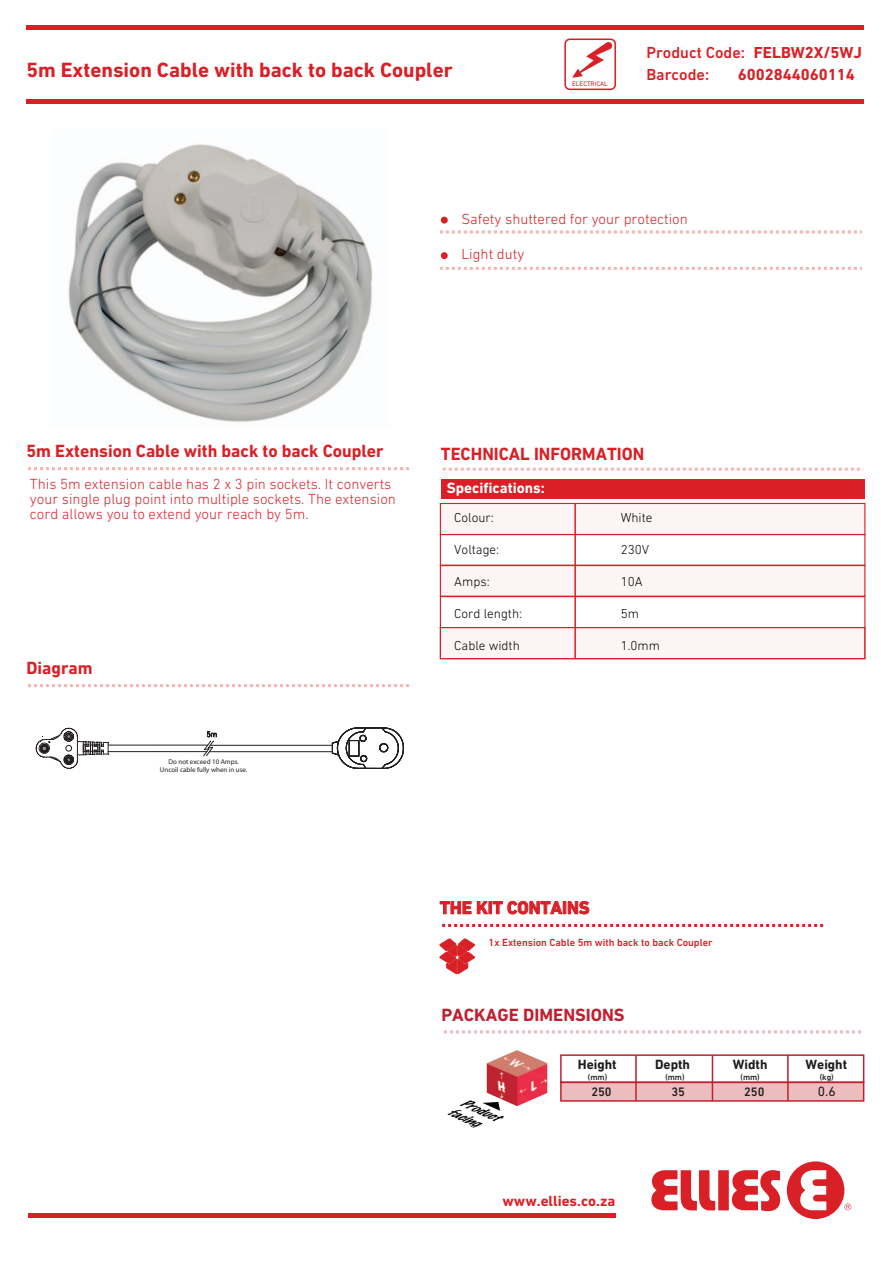
<style>
.page{position:relative;width:893px;height:1263px;background:#fff}
.page>*{position:absolute;margin:0;border:0;box-sizing:border-box;transform-origin:0 0}
.t1{font:700 21px "DIN Next LT Pro";color:#d92026}
.t2{font:700 18px "DIN Next LT Pro";color:#d92026}
.t3{font:700 18px "DIN Next LT Pro";color:#bf2030}
.t4{font:700 16.2px/22.5px "DIN Next LT Pro";color:#d92026}
.t5{font:500 16.2px/22.5px "DIN Next LT Pro";color:#d92026}
.t6{font:700 15.15px "DIN Next LT Pro";color:#fff}
.t7{font:700 15px "DIN Next LT Pro";color:#d92026}
.t8{font:300 14.85px/15px "DIN Next LT Pro";color:#dc242e}
.t9{font:300 14.85px "DIN Next LT Pro";color:#d92026}
.t10{font:700 13.65px "DIN Next LT Pro";color:#201c1e}
.t11{font:13.65px "DIN Next LT Pro";color:#201c1e}
.t12{font:300 13.2px "DIN Next LT Pro";color:#040503}
.t13{font:500 12.45px "DIN Next LT Pro";color:#201c1e}
.t14{font:500 10.5px "DIN Next LT Pro";color:#d92026}
.t15{font:500 8.55px "DIN Next LT Pro";color:#201c1e}
.t16{font:7.05px/8.4px "Myriad Pro";color:#201d1e;text-align:center}
.t17{font:6.75px "DIN Next LT Pro";color:#d92026}
</style>
<div class="page">
<div style="left:26px;top:99px;width:837px;height:5px;background:#d92026"></div>
<div style="left:26px;top:25px;width:838px;height:5px;background:#d92026"></div>
<svg style="left:28px;top:467px;width:381px;height:3px"></svg>
<svg style="left:28px;top:684px;width:381px;height:3px"></svg>
<svg style="left:439px;top:938px;width:36px;height:36px"></svg>
<svg style="left:440px;top:901px;width:31px;height:13px"></svg>
<svg style="left:477px;top:900px;width:112px;height:15px"></svg>
<svg style="left:442px;top:924px;width:382px;height:3px"></svg>
<svg style="left:651px;top:1161px;width:200px;height:58px"></svg>
<hr style="left:28px;top:1213px;width:587px;height:4px;background:#d92026">
<svg style="left:443px;top:468px;width:421px;height:3px"></svg>
<div style="left:441px;top:479px;width:169px;height:19px;background:#d92026"></div>
<div style="left:610px;top:479px;width:255px;height:19px;background:#d92026"></div>
<svg style="left:440px;top:230px;width:422px;height:3px"></svg>
<div style="left:441px;top:217px;width:7px;height:7px;background:#d92026;border-radius:50%"></div>
<div style="left:441px;top:252px;width:7px;height:7px;background:#d92026;border-radius:50%"></div>
<svg style="left:440px;top:267px;width:422px;height:3px"></svg>
<svg style="left:564px;top:38px;width:52px;height:52px"></svg>
<div style="left:440px;top:503px;width:425px;height:32px;border:1px solid #d92026"></div>
<svg style="left:440px;top:565px;width:426px;height:94px"></svg>
<hr style="left:574px;top:503px;width:2px;height:156px;background:#d92026">
<svg style="left:444px;top:1030px;width:417px;height:3px"></svg>
<div style="left:561px;top:1083px;width:303px;height:18px;background:#ecbcbf"></div>
<img style="left:487px;top:1050px;width:60px;height:56px">
<div style="left:560px;top:1054px;width:304px;height:29px;border:2px solid #bf2030"></div>
<div style="left:560px;top:1081px;width:304px;height:21px;border:2px solid #bf2030"></div>
<hr style="left:635px;top:1055px;width:2px;height:46px;background:#bf2030">
<hr style="left:712px;top:1055px;width:1px;height:46px;background:#bf2030">
<hr style="left:787px;top:1055px;width:2px;height:46px;background:#bf2030">
<img style="left:447px;top:1099px;width:62px;height:29px">
<svg style="left:482px;top:1102px;width:18px;height:9px"></svg>
<img style="left:68px;top:144px;width:305px;height:278px">
<hr style="left:108px;top:745px;width:100px;height:1px;background:#231f20">
<hr style="left:210px;top:745px;width:122px;height:1px;background:#231f20">
<hr style="left:108px;top:751px;width:99px;height:1px;background:#231f20">
<hr style="left:209px;top:751px;width:123px;height:1px;background:#231f20">
<svg style="left:202px;top:731px;width:15px;height:26px"></svg>
<svg style="left:35px;top:727px;width:74px;height:42px"></svg>
<svg style="left:332px;top:728px;width:72px;height:41px"></svg>
<h1 class="t1" style="left:26px;top:57px;width:428px">5m Extension Cable with back to back Coupler</h1>
<p class="t17" style="left:572px;top:80px;width:37px">ELECTRICAL</p>
<p class="t5" style="left:646px;top:41px;width:100px">Product Code:<br>Barcode:</p>
<p class="t4" style="left:738px;top:41px;width:126px;text-indent:16px">FELBW2X/5WJ<br>6002844060114</p>
<p class="t9" style="left:461px;top:210px;width:228px">Safety shuttered for your protection</p>
<p class="t9" style="left:461px;top:246px;width:64px">Light duty</p>
<p class="t2" style="left:27px;top:440px;width:359px">5m Extension Cable with back to back Coupler</p>
<p class="t8" style="left:30px;top:476px;width:367px">This 5m extension cable has 2 x 3 pin sockets. It converts your single plug point into multiple sockets. The extension cord allows you to extend your reach by 5m.</p>
<p class="t2" style="left:27px;top:657px;width:68px">Diagram</p>
<p class="t16" style="left:160px;top:757px;width:89px">Do not exceed 10 Amps.<br>Uncoil cable fully when in use.</p>
<p class="t2" style="left:441px;top:443px;width:205px">TECHNICAL INFORMATION</p>
<p class="t6" style="left:447px;top:479px;width:100px">Specifications:</p>
<p class="t12" style="left:454px;top:510px;width:41px">Colour:</p>
<p class="t12" style="left:621px;top:510px;width:33px">White</p>
<p class="t12" style="left:454px;top:542px;width:47px">Voltage:</p>
<p class="t12" style="left:621px;top:542px;width:30px">230V</p>
<p class="t12" style="left:454px;top:574px;width:37px">Amps:</p>
<p class="t12" style="left:621px;top:574px;width:23px">10A</p>
<p class="t12" style="left:454px;top:606px;width:69px">Cord length:</p>
<p class="t12" style="left:621px;top:606px;width:20px">5m</p>
<p class="t12" style="left:454px;top:638px;width:67px">Cable width</p>
<p class="t12" style="left:621px;top:638px;width:41px">1.0mm</p>
<p class="t2" style="left:440px;top:897px;width:151px">THE KIT CONTAINS</p>
<p class="t14" style="left:489px;top:936px;width:226px">1x Extension Cable 5m with back to back Coupler</p>
<p class="t3" style="left:441px;top:1004px;width:185px">PACKAGE DIMENSIONS</p>
<p class="t10" style="left:578px;top:1056px;width:40px">Height</p>
<p class="t10" style="left:733px;top:1056px;width:36px">Width</p>
<p class="t10" style="left:805px;top:1056px;width:43px">Weight</p>
<p class="t10" style="left:655px;top:1056px;width:36px">Depth</p>
<p class="t15" style="left:588px;top:1072px;width:21px">(mm)</p>
<p class="t15" style="left:665px;top:1072px;width:21px">(mm)</p>
<p class="t15" style="left:740px;top:1072px;width:21px">(mm)</p>
<p class="t15" style="left:820px;top:1072px;width:15px">(kg)</p>
<p class="t13" style="left:591px;top:1085px;width:22px">250</p>
<p class="t13" style="left:671px;top:1085px;width:15px">35</p>
<p class="t13" style="left:744px;top:1085px;width:22px">250</p>
<p class="t7" style="left:502px;top:1192px;width:114px">www.ellies.co.za</p>
<p class="t11" style="left:818px;top:1084px;width:19px">0.6</p>
</div>
